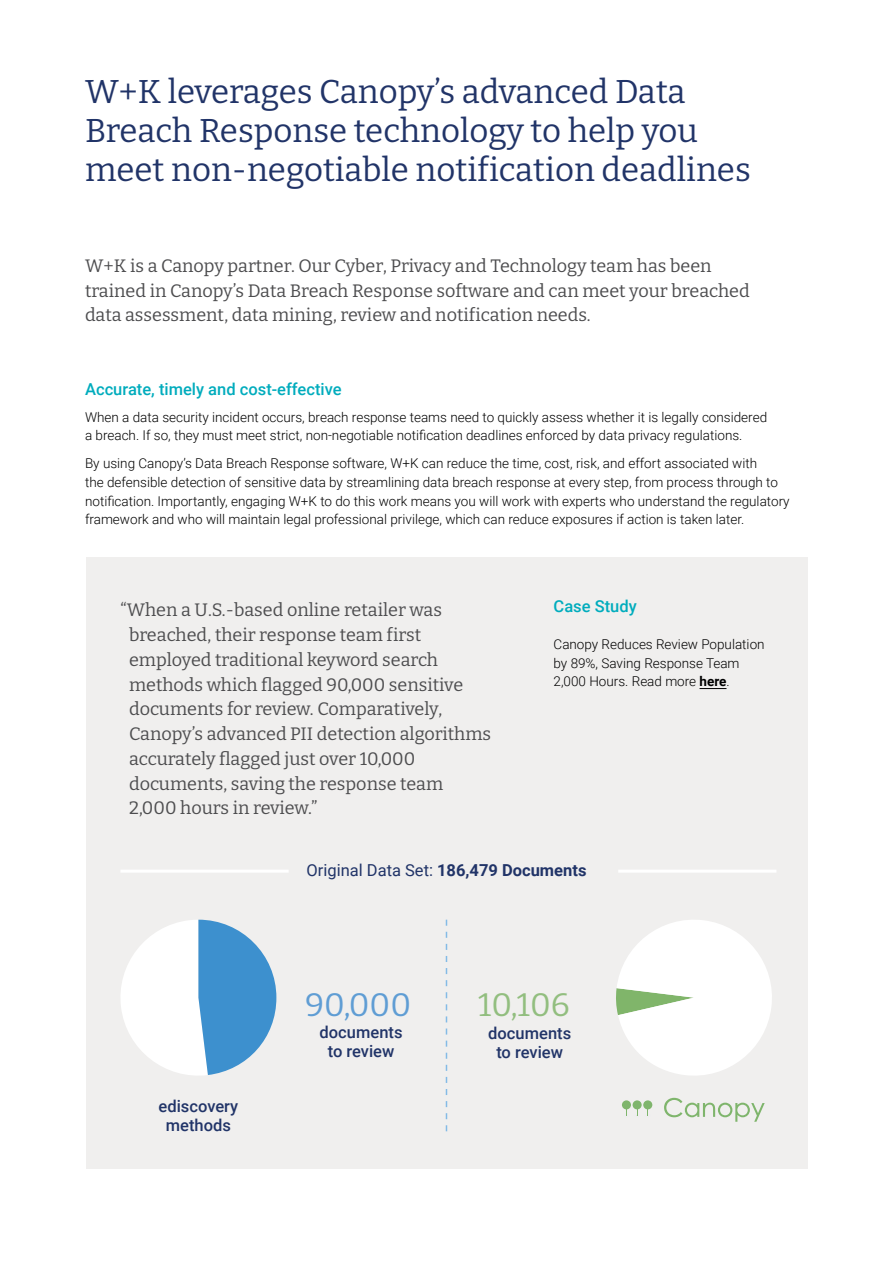
<style>
.page{position:relative;width:893px;height:1263px;background:#fff}
.page>*{position:absolute;margin:0;border:0;box-sizing:border-box;transform-origin:0 0}
.t1{font:33px/39px "Bitter";color:#213468}
.t2{font:32.4px "Bitter";color:#5f9dd4}
.t3{font:32.4px "Bitter";color:#92be7f}
.t4{font:18px/24.8px "Bitter";color:#4d4d4f}
.t5{font:500 16.5px/19.5px "Roboto";color:#213468;text-align:center}
.t6{font:500 16.5px "Roboto";color:#00acbd}
.t7{font:16.5px "Roboto";color:#213468}
.t8{font:300 13.5px/18.8px "Roboto";color:#000}
.s1{font-weight:700}
</style>
<div class="page">
<div style="left:86px;top:557px;width:721px;height:612px;background:#f0efee"></div>
<svg style="left:699px;top:688px;width:27px;height:1px"></svg>
<div style="left:622px;top:1100px;width:9px;height:9px;background:#7fb56c;border-radius:50%"></div>
<div style="left:633px;top:1100px;width:9px;height:9px;background:#7fb56c;border-radius:50%"></div>
<svg style="left:623px;top:1107px;width:28px;height:9px"></svg>
<div style="left:643px;top:1100px;width:9px;height:9px;background:#7fb56c;border-radius:50%"></div>
<svg style="left:664px;top:1098px;width:101px;height:24px"></svg>
<svg style="left:121px;top:920px;width:155px;height:155px"></svg>
<svg style="left:616px;top:920px;width:156px;height:155px"></svg>
<svg style="left:446px;top:920px;width:1px;height:211px"></svg>
<hr style="left:618px;top:870px;width:158px;height:3px;background:#fff">
<hr style="left:120px;top:870px;width:169px;height:3px;background:#fff">
<h1 class="t1" style="left:85px;top:71px;width:667px">W+K leverages Canopy’s advanced Data<br>Breach Response technology to help you meet non-negotiable notification deadlines</h1>
<h3 class="t4" style="left:85px;top:253px;width:666px">W+K is a Canopy partner. Our Cyber, Privacy and Technology team has been trained in Canopy’s Data Breach Response software and can meet your breached data assessment, data mining, review and notification needs.</h3>
<p class="t6" style="left:85px;top:377px;width:258px">Accurate, timely and cost-effective</p>
<p class="t8" style="left:85px;top:407px;width:684px">When a data security incident occurs, breach response teams need to quickly assess whether it is legally considered a breach. If so, they must meet strict, non-negotiable notification deadlines enforced by data privacy regulations.</p>
<p class="t8" style="left:85px;top:453px;width:706px">By using Canopy’s Data Breach Response software, W+K can reduce the time, cost, risk, and effort associated with<br>the defensible detection of sensitive data by streamlining data breach response at every step, from process through to notification. Importantly, engaging W+K to do this work means you will work with experts who understand the regulatory framework and who will maintain legal professional privilege, which can reduce exposures if action is taken later.</p>
<p class="t4" style="left:129px;top:597px;width:364px;text-indent:-9px">“When a U.S.-based online retailer was breached, their response team first employed traditional keyword search methods which flagged 90,000 sensitive documents for review. Comparatively, Canopy’s advanced PII detection algorithms accurately flagged just over 10,000 documents, saving the response team 2,000 hours in review.”</p>
<p class="t6" style="left:554px;top:595px;width:85px">Case Study</p>
<p class="t8" style="left:554px;top:634px;width:213px">Canopy Reduces Review Population by 89%, Saving Response Team<br>2,000 Hours. Read more <span class="s1">here</span>.</p>
<p class="t7" style="left:306px;top:859px;width:281px">Original Data Set: <span class="s1">186,479 Documents</span></p>
<p class="t5" style="left:159px;top:1095px;width:81px">ediscovery methods</p>
<h2 class="t2" style="left:305px;top:984px;width:107px">90,000</h2>
<p class="t5" style="left:320px;top:1021px;width:84px">documents to review</p>
<p class="t5" style="left:488px;top:1022px;width:84px">documents to review</p>
<h2 class="t3" style="left:478px;top:984px;width:93px">10,106</h2>
</div>
